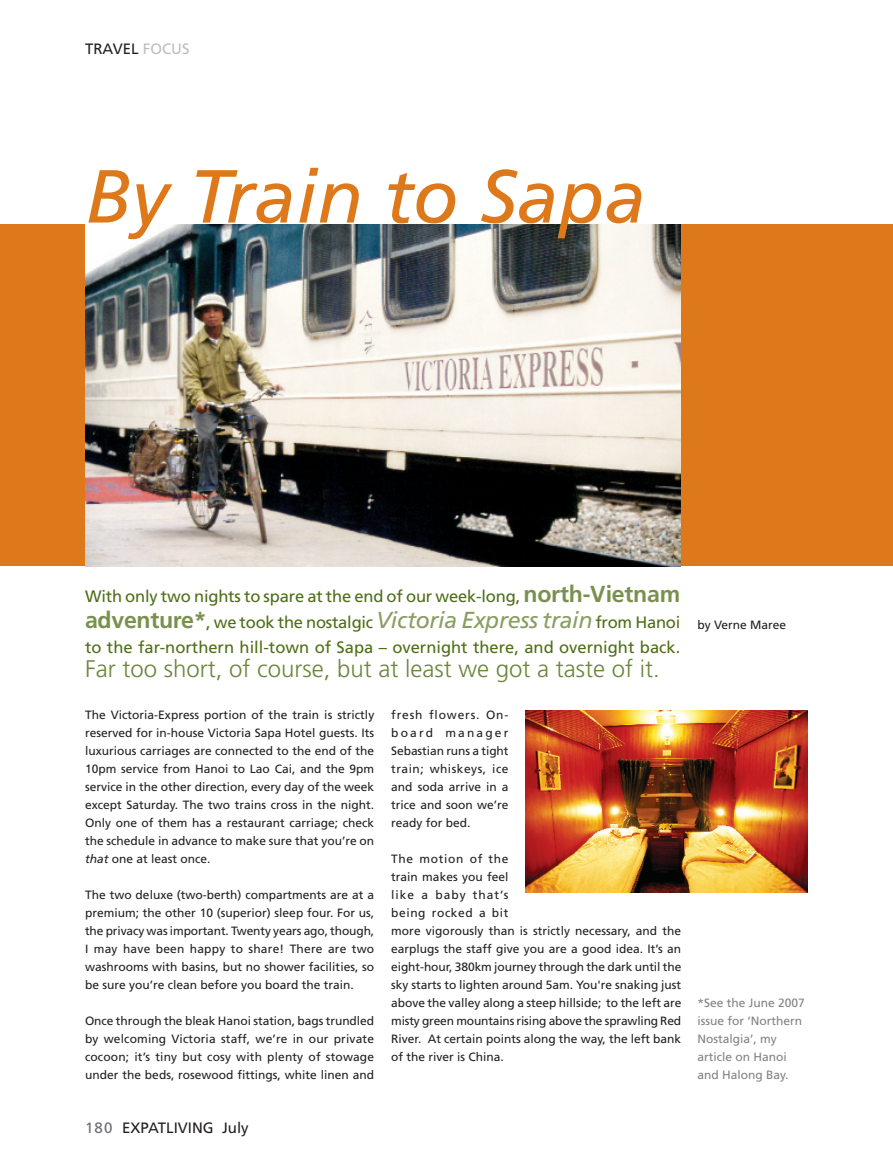
<style>
.page{position:relative;width:893px;height:1170px;background:#fff}
.page>*{position:absolute;margin:0;border:0;box-sizing:border-box;transform-origin:0 0}
.t1{font:italic 75px "Frutiger";color:#de791b}
.t2{font:300 24px "Frutiger";color:#6b853b}
.t3{font:16.5px/25.5px "Frutiger";color:#4e6e17;text-align:justify}
.t4{font:15px "Frutiger";color:#231f20}
.t5{font:12px/18px "Frutiger";color:#231f20;text-align:justify}
.t6{font:12px/18px "Frutiger";color:#808285}
.s1{color:#bcbdc0}
.s2{font-weight:700;font-size:23.1px;color:#7a914e}
.s3{font-style:italic;font-size:23.1px;color:#8a9e62}
.s4{font-style:italic}
.s5{color:#6c6d70}
</style>
<div class="page">
<div style="left:0;top:224px;width:893px;height:341px;background:#de791b"></div>
<img style="left:85px;top:224px;width:596px;height:342px">
<img style="left:526px;top:710px;width:282px;height:182px">
<p class="t4" style="left:85px;top:40px;width:106px">Travel <span class="s1">FOCUS</span></p>
<h1 class="t1" style="left:85px;top:153px;width:563px">By Train to Sapa</h1>
<h3 class="t3" style="left:85px;top:583px;width:597px">With only two nights to spare at the end of our week-long, <span class="s2">north-Vietnam adventure*</span>, we took the nostalgic <span class="s3">Victoria Express train</span> from Hanoi to the far-northern hill-town of Sapa – overnight there, and overnight back.</h3>
<h2 class="t2" style="left:85px;top:655px;width:576px">Far too short, of course, but at least we got a taste of it.</h2>
<p class="t5" style="left:391px;top:705px;width:119px">fresh flowers. On&shy;board manager Sebastian runs a tight train; whiskeys, ice and soda arrive in a trice and soon we’re ready for bed.</p>
<p class="t5" style="left:391px;top:849px;width:292px;text-align:left">The motion of the<br>train makes you feel<br>like a baby that’s<br>being rocked a bit<br>more vigorously than is strictly necessary, and the earplugs the staff give you are a good idea. It’s an eight-hour, 380km journey through the dark until the sky starts to lighten around 5am. You're snaking just above the valley along a steep hillside; to the left are misty green mountains rising above the sprawling Red River. At certain points along the way, the left bank of the river is China.</p>
<p class="t5" style="left:85px;top:705px;width:291px">The Victoria-Express portion of the train is strictly reserved for in-house Victoria Sapa Hotel guests. Its luxurious carriages are connected to the end of the 10pm service from Hanoi to Lao Cai, and the 9pm service in the other direction, every day of the week except Saturday. The two trains cross in the night.<br>Only one of them has a restaurant carriage; check the schedule in advance to make sure that you’re on <span class="s4">that</span> one at least once.</p>
<p class="t5" style="left:85px;top:885px;width:291px">The two deluxe (two-berth) compartments are at a premium; the other 10 (superior) sleep four. For us, the privacy was important. Twenty years ago, though, I may have been happy to share! There are two washrooms with basins, but no shower facilities, so be sure you’re clean before you board the train.</p>
<p class="t5" style="left:85px;top:1011px;width:291px">Once through the bleak Hanoi station, bags trundled by welcoming Victoria staff, we’re in our private cocoon; it’s tiny but cosy with plenty of stowage under the beds, rosewood fittings, white linen and</p>
<p class="t4" style="left:85px;top:1118px;width:165px"><span class="s5">180</span> EXPATLIVING July</p>
<p class="t5" style="left:697px;top:615px;width:90px">by Verne Maree</p>
<p class="t6" style="left:697px;top:993px;width:109px">*See the June 2007 issue for ‘Northern<br>Nostalgia’, my article on Hanoi and Halong Bay.</p>
</div>
